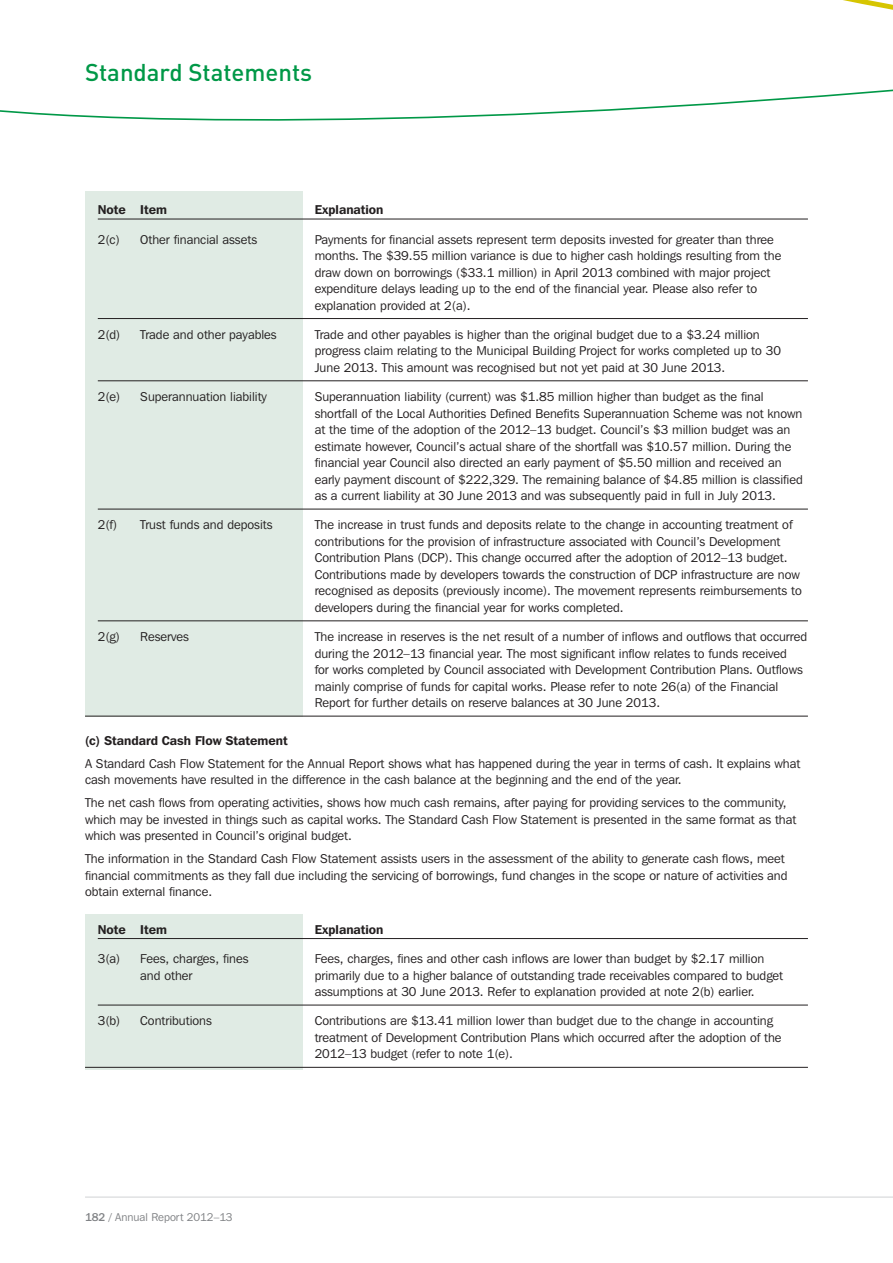
<style>
.page{position:relative;width:893px;height:1263px;background:#fff}
.page>*{position:absolute;margin:0;border:0;box-sizing:border-box;transform-origin:0 0}
.t1{font:500 24px "DIN";color:#009847}
.Body{font:12.75px/16.5px "Franklin Gothic IT Cby BT";color:#231f20}
.Body-2{font:600 12.75px "Franklin Gothic IT Cby BT";color:#231f20}
.Fin_Notes_Head_Black{font:600 12.75px "Franklin Gothic IT Cby BT";color:#231f20}
.t2{font:11.25px "Franklin Gothic IT Cby BT";color:#808285}
.s1{font-weight:500}
</style>
<div class="page">
<hr style="left:85px;top:1197px;width:808px;height:1px;background:#d1d2d4">
<div style="left:85px;top:914px;width:218px;height:155px;background:#e0ebe4"></div>
<div style="left:85px;top:191px;width:218px;height:525px;background:#e0ebe4"></div>
<hr style="left:98px;top:219px;width:710px;height:1px;background:#231f20">
<hr style="left:98px;top:318px;width:710px;height:1px;background:#231f20">
<hr style="left:98px;top:380px;width:710px;height:1px;background:#231f20">
<hr style="left:98px;top:509px;width:710px;height:1px;background:#231f20">
<hr style="left:98px;top:620px;width:710px;height:1px;background:#231f20">
<hr style="left:85px;top:716px;width:723px;height:1px;background:#231f20">
<hr style="left:98px;top:938px;width:710px;height:1px;background:#231f20">
<hr style="left:98px;top:1005px;width:710px;height:1px;background:#231f20">
<hr style="left:85px;top:1067px;width:723px;height:1px;background:#231f20">
<svg style="left:0;top:89px;width:893px;height:32px"></svg>
<svg style="left:843px;top:0;width:50px;height:10px"></svg>
<p class="t1" style="left:85px;top:57px;width:229px">Standard Statements</p>
<p class="Body-2" style="left:98px;top:202px;width:71px">Note Item</p>
<p class="Body-2" style="left:315px;top:202px;width:70px">Explanation</p>
<p class="Body" style="left:98px;top:231px;width:24px">2(c)</p>
<p class="Body" style="left:140px;top:231px;width:118px">Other financial assets</p>
<p class="Body" style="left:315px;top:231px;width:468px">Payments for financial assets represent term deposits invested for greater than three months. The $39.55 million variance is due to higher cash holdings resulting from the draw down on borrowings ($33.1 million) in April 2013 combined with major project expenditure delays leading up to the end of the financial year. Please also refer to explanation provided at 2(a).</p>
<p class="Body" style="left:98px;top:326px;width:24px">2(d)</p>
<p class="Body" style="left:140px;top:326px;width:138px">Trade and other payables</p>
<p class="Body" style="left:315px;top:326px;width:468px">Trade and other payables is higher than the original budget due to a $3.24 million progress claim relating to the Municipal Building Project for works completed up to 30<br>June 2013. This amount was recognised but not yet paid at 30 June 2013.</p>
<p class="Body" style="left:98px;top:388px;width:24px">2(e)</p>
<p class="Body" style="left:140px;top:388px;width:128px">Superannuation liability</p>
<p class="Body" style="left:315px;top:388px;width:490px">Superannuation liability (current) was $1.85 million higher than budget as the final shortfall of the Local Authorities Defined Benefits Superannuation Scheme was not known at the time of the adoption of the 2012–13 budget. Council’s $3 million budget was an estimate however, Council’s actual share of the shortfall was $10.57 million. During the financial year Council also directed an early payment of $5.50 million and received an early payment discount of $222,329. The remaining balance of $4.85 million is classified as a current liability at 30 June 2013 and was subsequently paid in full in July 2013.</p>
<p class="Body" style="left:98px;top:517px;width:21px">2(f)</p>
<p class="Body" style="left:140px;top:517px;width:134px">Trust funds and deposits</p>
<p class="Body" style="left:315px;top:517px;width:489px">The increase in trust funds and deposits relate to the change in accounting treatment of contributions for the provision of infrastructure associated with Council’s Development Contribution Plans (DCP). This change occurred after the adoption of 2012–13 budget.<br>Contributions made by developers towards the construction of DCP infrastructure are now recognised as deposits (previously income). The movement represents reimbursements to developers during the financial year for works completed.</p>
<p class="Body" style="left:98px;top:628px;width:24px">2(g)</p>
<p class="Body" style="left:140px;top:628px;width:50px">Reserves</p>
<p class="Body" style="left:315px;top:628px;width:494px">The increase in reserves is the net result of a number of inflows and outflows that occurred during the 2012–13 financial year. The most significant inflow relates to funds received<br>for works completed by Council associated with Development Contribution Plans. Outflows mainly comprise of funds for capital works. Please refer to note 26(a) of the Financial Report for further details on reserve balances at 30 June 2013.</p>
<p class="Fin_Notes_Head_Black" style="left:85px;top:732px;width:204px">(c) Standard Cash Flow Statement</p>
<p class="Body" style="left:85px;top:755px;width:717px">A Standard Cash Flow Statement for the Annual Report shows what has happened during the year in terms of cash. It explains what cash movements have resulted in the difference in the cash balance at the beginning and the end of the year.</p>
<p class="Body" style="left:85px;top:794px;width:713px">The net cash flows from operating activities, shows how much cash remains, after paying for providing services to the community, which may be invested in things such as capital works. The Standard Cash Flow Statement is presented in the same format as that which was presented in Council’s original budget.</p>
<p class="Body" style="left:85px;top:850px;width:704px">The information in the Standard Cash Flow Statement assists users in the assessment of the ability to generate cash flows, meet financial commitments as they fall due including the servicing of borrowings, fund changes in the scope or nature of activities and obtain external finance.</p>
<p class="Body-2" style="left:98px;top:921px;width:71px">Note Item</p>
<p class="Body-2" style="left:315px;top:921px;width:70px">Explanation</p>
<p class="Body" style="left:98px;top:950px;width:24px">3(a)</p>
<p class="Body" style="left:140px;top:950px;width:110px">Fees, charges, fines</p>
<p class="Body" style="left:315px;top:950px;width:451px">Fees, charges, fines and other cash inflows are lower than budget by $2.17 million</p>
<p class="Body" style="left:140px;top:967px;width:54px">and other</p>
<p class="Body" style="left:315px;top:967px;width:470px">primarily due to a higher balance of outstanding trade receivables compared to budget assumptions at 30 June 2013. Refer to explanation provided at note 2(b) earlier.</p>
<p class="Body" style="left:98px;top:1012px;width:24px">3(b)</p>
<p class="Body" style="left:140px;top:1012px;width:73px">Contributions</p>
<p class="Body" style="left:315px;top:1012px;width:468px">Contributions are $13.41 million lower than budget due to the change in accounting treatment of Development Contribution Plans which occurred after the adoption of the<br>2012–13 budget (refer to note 1(e).</p>
<p class="t2" style="left:85px;top:1210px;width:149px"><span class="s1">182</span> / Annual Report 2012–13</p>
</div>
